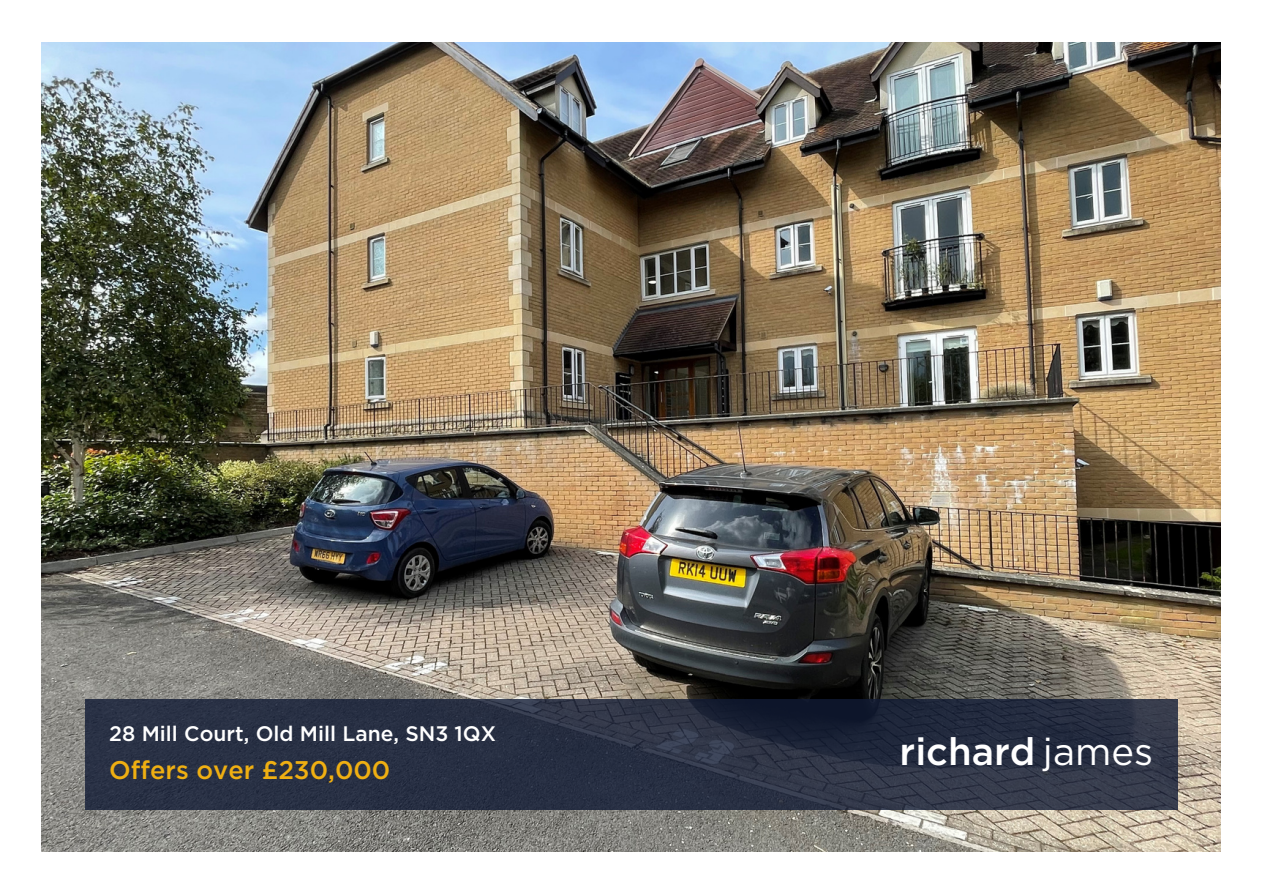
<style>
.page{position:relative;width:1263px;height:894px;background:#fff}
.page>*{position:absolute;margin:0;border:0;box-sizing:border-box;transform-origin:0 0}
.t1{font:500 38.25px "Gotham";color:#fff}
.t2{font:500 25.5px "Gotham";color:#efaf12}
.t3{font:500 21px "Gotham";color:#fff}
.s1{font-weight:400}
</style>
<div class="page">
<img style="left:42px;top:42px;width:1179px;height:809px">
<svg style="left:85px;top:699px;width:1092px;height:110px;background:#282f42"></svg>
<p class="t3" style="left:109px;top:719px;width:388px">28 Mill Court, Old Mill Lane, SN3 1QX</p>
<p class="t2" style="left:109px;top:753px;width:283px">Offers over £230,000</p>
<h1 class="t1" style="left:899px;top:726px;width:255px">richard <span class="s1">james</span></h1>
</div>
